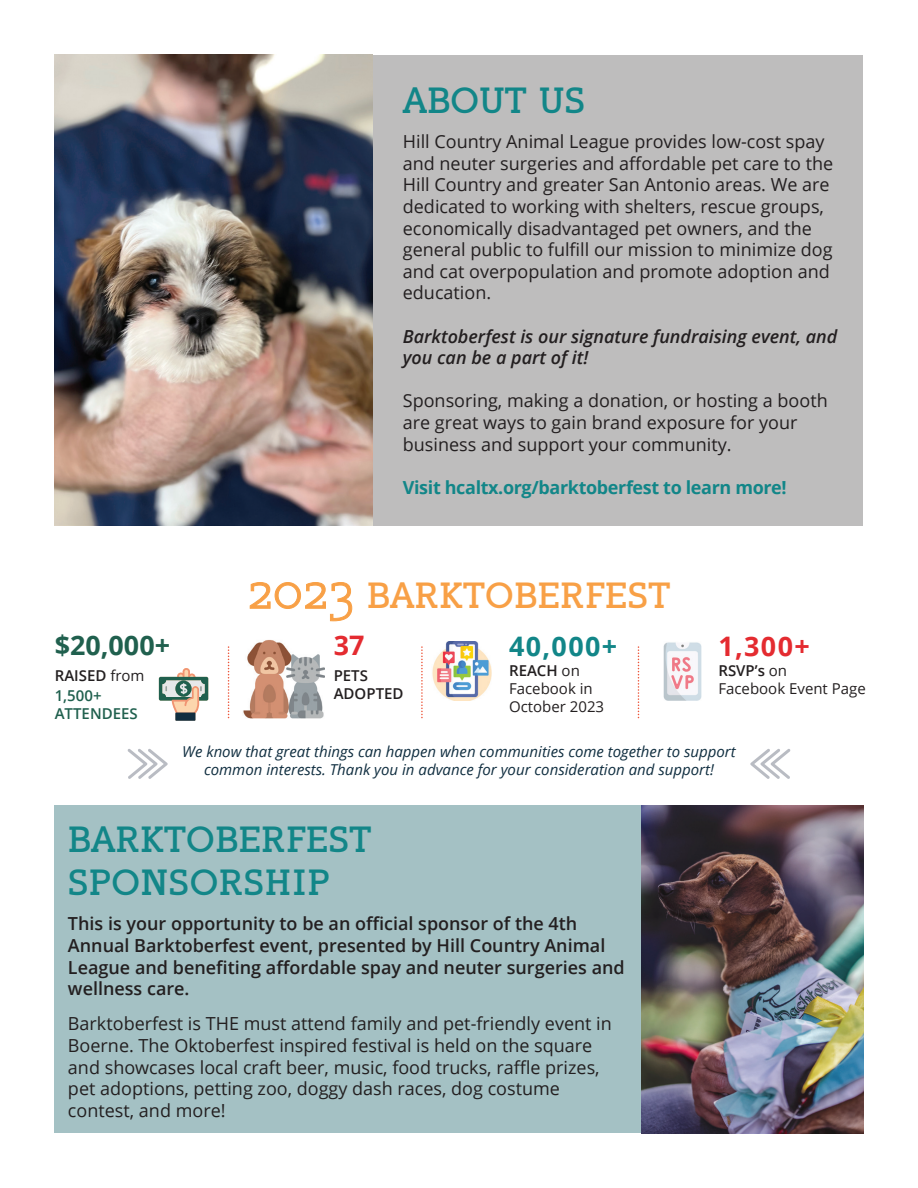
<style>
.page{position:relative;width:918px;height:1188px;background:#fff}
.page>*{position:absolute;margin:0;border:0;box-sizing:border-box;transform-origin:0 0}
.t1{font:700 36px/43.2px "Sugarcubes";color:#128688}
.t2{font:700 36px "Sugarcubes";color:#f8a046}
.t3{font:700 26.85px "Open Sans";color:#20604e}
.t4{font:700 26.85px "Open Sans";color:#e42b30}
.t5{font:700 26.85px "Open Sans";color:#128688}
.t6{font:18px/21.6px "Open Sans";color:#231f20}
.t7{font:600 18px/21.6px "Open Sans";color:#231f20}
.t8{font:italic 600 18px/21.6px "Open Sans";color:#231f20}
.t9{font:700 18px "Open Sans";letter-spacing:-.02em;color:#128688}
.t10{font:italic 15px/18px "Open Sans";color:#102e40;text-align:center}
.t11{font:15px/18px "Open Sans";color:#231f20}
.t12{font:600 15px/18px "Open Sans";color:#231f20}
.t13{font:600 15px/18px "Open Sans";color:#20604e}
.s1{font-weight:400}
.s2{font-weight:400;font-size:51px}
.s3{font-weight:600}
</style>
<div class="page">
<div style="left:55px;top:806px;width:807px;height:327px;background:#a4c1c4"></div>
<img style="left:663px;top:642px;width:39px;height:59px">
<div style="left:54px;top:55px;width:809px;height:471px;background:#bebdbd"></div>
<img style="left:55px;top:54px;width:318px;height:472px">
<svg style="left:159px;top:668px;width:49px;height:53px"></svg>
<div style="left:175px;top:713px;width:20px;height:8px;background:#102e40"></div>
<img style="left:432px;top:642px;width:60px;height:59px">
<img style="left:243px;top:640px;width:82px;height:79px">
<svg style="left:228px;top:646px;width:1px;height:72px"></svg>
<svg style="left:421px;top:646px;width:2px;height:72px"></svg>
<svg style="left:127px;top:749px;width:41px;height:30px"></svg>
<svg style="left:750px;top:749px;width:41px;height:30px"></svg>
<img style="left:642px;top:806px;width:222px;height:327px">
<svg style="left:638px;top:646px;width:1px;height:72px"></svg>
<h1 class="t1" style="left:403px;top:79px;width:184px">ABOUT US</h1>
<p class="t6" style="left:403px;top:130px;width:432px">Hill Country Animal League provides low-cost spay and neuter surgeries and affordable pet care to the Hill Country and greater San Antonio areas. We are dedicated to working with shelters, rescue groups, economically disadvantaged pet owners, and the general public to fulfill our mission to minimize dog and cat overpopulation and promote adoption and education.</p>
<p class="t8" style="left:403px;top:325px;width:436px">Barktoberfest is our signature fundraising event, and you can be a part of it!</p>
<p class="t6" style="left:403px;top:390px;width:426px">Sponsoring, making a donation, or hosting a booth are great ways to gain brand exposure for your business and support your community.</p>
<p class="t9" style="left:403px;top:475px;width:385px">Visit hcaltx.org/barktoberfest to learn more!</p>
<h2 class="t3" style="left:55px;top:627px;width:117px">$20,000+</h2>
<p class="t13" style="left:55px;top:686px;width:85px">1,500+<br>ATTENDEES</p>
<p class="t12" style="left:55px;top:666px;width:91px">RAISED <span class="s1">from</span></p>
<h1 class="t2" style="left:248px;top:574px;width:424px"><span class="s2">2023</span> BARKTOBERFEST</h1>
<h2 class="t4" style="left:334px;top:627px;width:32px">37</h2>
<p class="t12" style="left:334px;top:666px;width:71px">PETS<br>ADOPTED</p>
<h2 class="t5" style="left:509px;top:627px;width:110px">40,000+</h2>
<p class="t11" style="left:509px;top:661px;width:97px"><span class="s3">REACH</span> on<br>Facebook in<br>October 2023</p>
<h2 class="t4" style="left:718px;top:627px;width:93px">1,300+</h2>
<p class="t11" style="left:718px;top:661px;width:149px"><span class="s3">RSVP’s</span> on<br>Facebook Event Page</p>
<p class="t10" style="left:182px;top:742px;width:555px">We know that great things can happen when communities come together to support common interests. Thank you in advance for your consideration and support!</p>
<h1 class="t1" style="left:68px;top:818px;width:305px">BARKTOBERFEST<br>SPONSORSHIP</h1>
<p class="t7" style="left:68px;top:913px;width:558px">This is your opportunity to be an official sponsor of the 4th Annual Barktoberfest event, presented by Hill Country Animal League and benefiting affordable spay and neuter surgeries and wellness care.</p>
<p class="t6" style="left:68px;top:1013px;width:545px">Barktoberfest is THE must attend family and pet-friendly event in Boerne. The Oktoberfest inspired festival is held on the square and showcases local craft beer, music, food trucks, raffle prizes, pet adoptions, petting zoo, doggy dash races, dog costume contest, and more!</p>
</div>
